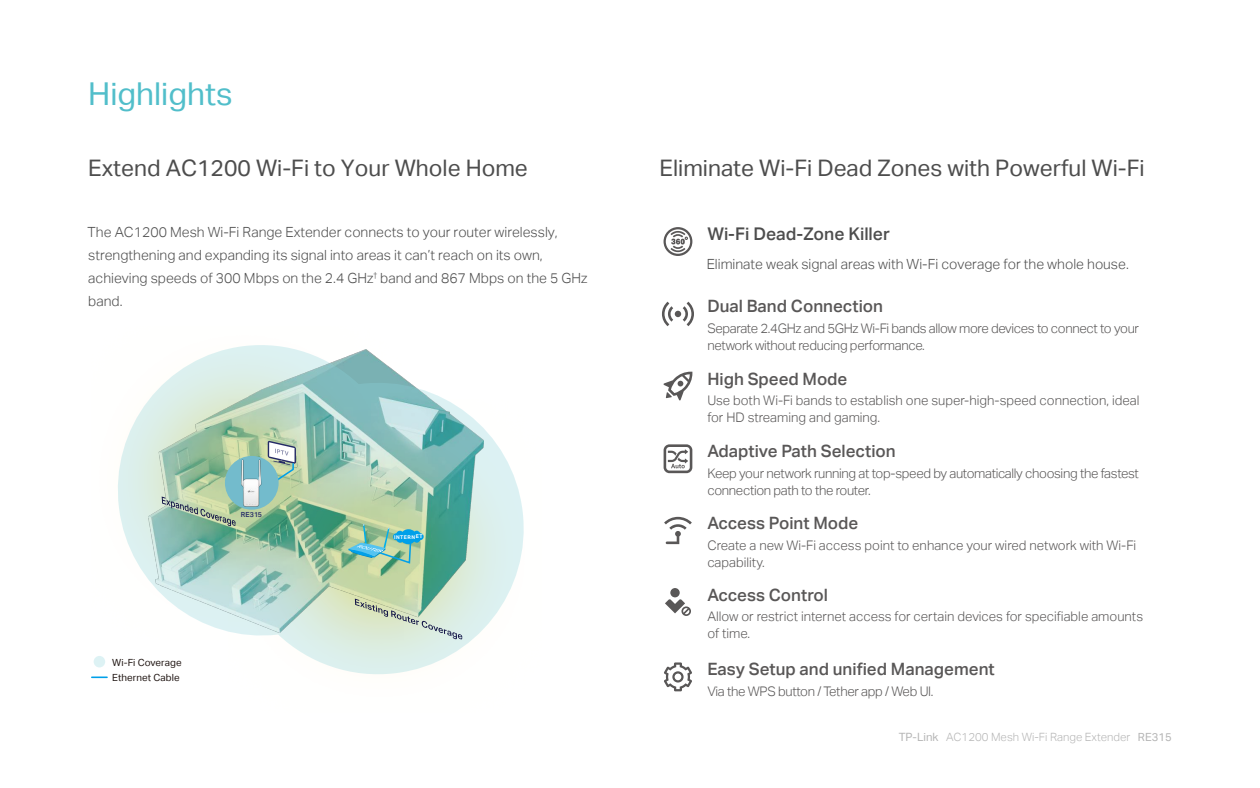
<style>
.page{position:relative;width:1260px;height:788px;background:#fff}
.page>*{position:absolute;margin:0;border:0;box-sizing:border-box;transform-origin:0 0}
.t1{font:31.5px "TP Link Aktiv Regular";color:#51beca}
.t2{font:22.75px "TP Link Aktiv Regular";color:#4d4d4d}
.t3{font:17.5px "TP Link Aktiv Medium";color:#4d4d4d}
.t4{font:16.97px "TP Link Aktiv Medium";color:#595757}
.t5{font:14px/22.8px "TP Link Aktiv Light";color:#4d4d4d}
.t6{font:13.21px/17px "TP Link Aktiv Light";color:#595757}
.t7{font:13.21px/17px "TP Link Aktiv Light";letter-spacing:-.025em;color:#595757}
.t8{font:11.38px "TP Link Aktiv Light";color:#b5b5b5}
.t9{font:9.8px/15.4px "TP Link Aktiv Regular";letter-spacing:.005em;color:#221815}
.t10{font:7px "TP Link Aktiv Medium";letter-spacing:.01em;color:#242a66}
.t11{font:5.16px "TP Link Aktiv Bold";letter-spacing:.09em;color:#fff}
.s1{font-family:"TP Link Aktiv Regular"}
.s2{font-family:"TP Link Aktiv Regular";font-size:11.2px}
</style>
<div class="page">
<svg style="left:665px;top:588px;width:26px;height:28px"></svg>
<svg style="left:663px;top:444px;width:30px;height:30px"></svg>
<svg style="left:662px;top:301px;width:32px;height:25px"></svg>
<svg style="left:664px;top:662px;width:28px;height:29px"></svg>
<svg style="left:663px;top:227px;width:30px;height:29px"></svg>
<svg style="left:667px;top:516px;width:13px;height:29px"></svg>
<svg style="left:664px;top:517px;width:28px;height:27px"></svg>
<svg style="left:663px;top:371px;width:29px;height:29px"></svg>
<div style="left:94px;top:655px;width:11px;height:12px;background:#ddf2f4;border-radius:50%"></div>
<svg style="left:92px;top:676px;width:15px;height:2px"></svg>
<img style="left:118px;top:345px;width:286px;height:287px">
<img style="left:229px;top:399px;width:295px;height:275px">
<svg style="left:268px;top:440px;width:28px;height:42px"></svg>
<svg style="left:162px;top:496px;width:74px;height:30px;background:#9fbb9f"></svg>
<svg style="left:348px;top:523px;width:76px;height:41px;background:#8dc4af"></svg>
<svg style="left:355px;top:598px;width:107px;height:41px;background:#cad9c4"></svg>
<div style="left:225px;top:456px;width:54px;height:53px;background:#73bbcc;border-radius:50%"></div>
<img style="left:236px;top:457px;width:32px;height:53px">
<h1 class="t1" style="left:88px;top:76px;width:146px">Highlights</h1>
<h2 class="t2" style="left:88px;top:154px;width:441px">Extend AC1200 Wi-Fi to Your Whole Home</h2>
<h2 class="t2" style="left:660px;top:154px;width:487px">Eliminate Wi-Fi Dead Zones with Powerful Wi-Fi</h2>
<p class="t5" style="left:88px;top:221px;width:501px">The AC1200 Mesh Wi-Fi Range Extender connects to your router wirelessly, strengthening and expanding its signal into areas it can’t reach on its own, achieving speeds of 300 Mbps on the 2.4 GHz<sup>†</sup> band and 867 Mbps on the 5 GHz band.</p>
<p class="t3" style="left:707px;top:224px;width:184px">Wi-Fi Dead-Zone Killer</p>
<p class="t5" style="left:707px;top:252px;width:424px">Eliminate weak signal areas with Wi-Fi coverage for the whole house.</p>
<p class="t4" style="left:707px;top:296px;width:177px">Dual Band Connection</p>
<p class="t7" style="left:707px;top:320px;width:433px">Separate 2.4GHz and 5GHz Wi-Fi bands allow more devices to connect to your network without reducing performance.</p>
<p class="t4" style="left:707px;top:369px;width:142px">High Speed Mode</p>
<p class="t6" style="left:707px;top:392px;width:434px">Use both Wi-Fi bands to establish one super-high-speed connection, ideal for HD streaming and gaming.</p>
<p class="t4" style="left:707px;top:441px;width:190px">Adaptive Path Selection</p>
<p class="t7" style="left:707px;top:465px;width:433px">Keep your network running at top-speed by automatically choosing the fastest connection path to the router.</p>
<p class="t10" style="left:241px;top:510px;width:23px">RE315</p>
<p class="t11" style="left:394px;top:533px;width:30px">INTERNET</p>
<p class="t4" style="left:707px;top:513px;width:152px">Access Point Mode</p>
<p class="t6" style="left:707px;top:536px;width:430px">Create a new Wi-Fi access point to enhance your wired network with Wi-Fi capability.</p>
<p class="t4" style="left:707px;top:584px;width:122px">Access Control</p>
<p class="t6" style="left:707px;top:608px;width:437px">Allow or restrict internet access for certain devices for specifiable amounts of time.</p>
<p class="t9" style="left:112px;top:654px;width:71px">Wi-Fi Coverage<br>Ethernet Cable</p>
<p class="t4" style="left:707px;top:659px;width:289px">Easy Setup and unified Management</p>
<p class="t7" style="left:707px;top:683px;width:228px">Via the WPS button / Tether app / Web UI.</p>
<p class="t8" style="left:899px;top:730px;width:274px"><span class="s1">TP-Link</span> AC1200 Mesh Wi-Fi Range Extender <span class="s2">RE315</span></p>
</div>
